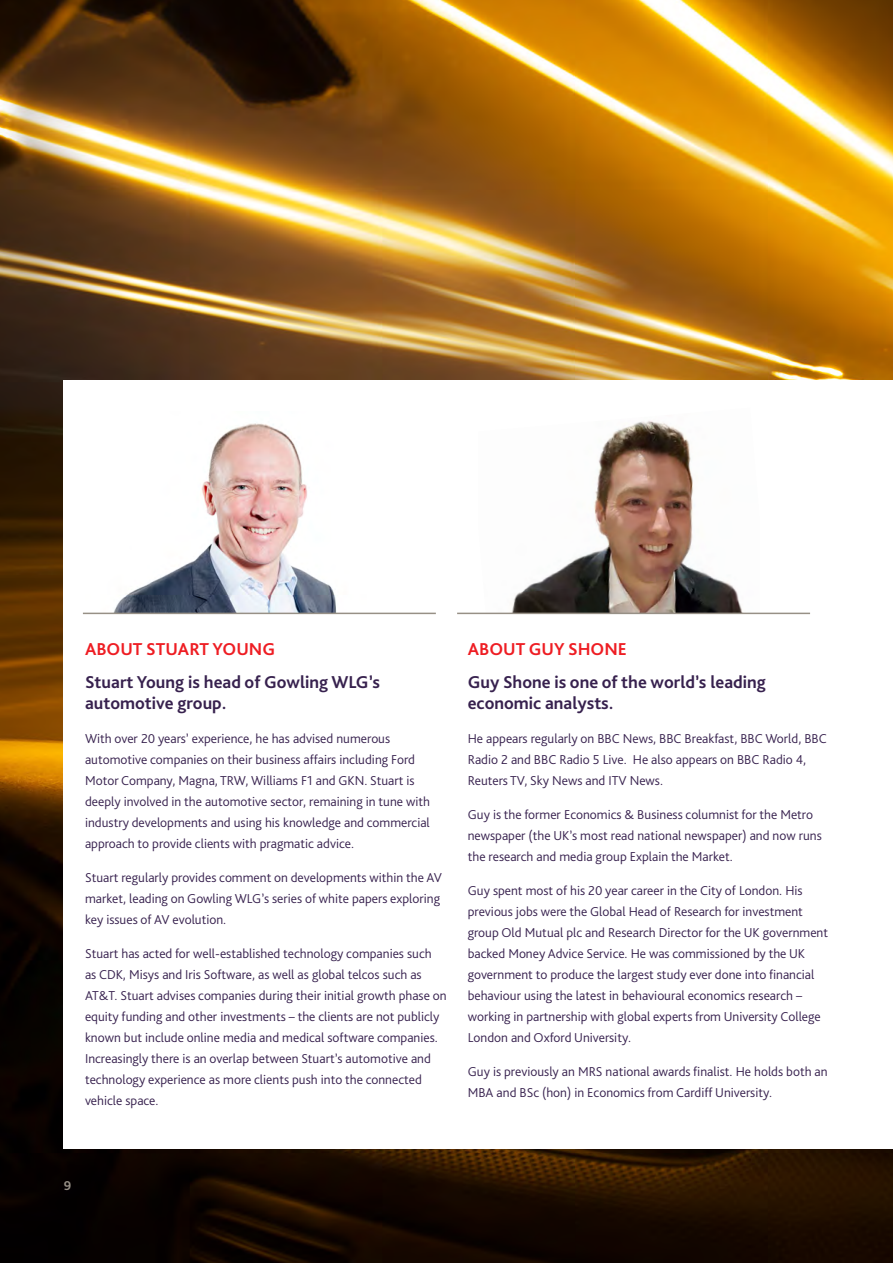
<style>
.page{position:relative;width:893px;height:1263px;background:#fff}
.page>*{position:absolute;margin:0;border:0;box-sizing:border-box;transform-origin:0 0}
.Body{font:700 18px/21px "GWLG Bliss";color:#37214e}
.Body_head_3{font:700 18px "GWLG Bliss";color:#ee1d23}
.Body-2{font:300 13.5px/21px "GWLG Bliss";color:#37214e}
.Level{font:700 13.5px "GWLG Bliss";color:#979086}
</style>
<div class="page">
<img style="left:0;top:0;width:893px;height:1263px">
<div style="left:64px;top:380px;width:829px;height:768px;background:#fff"></div>
<img style="left:85px;top:423px;width:281px;height:190px">
<img style="left:478px;top:421px;width:282px;height:192px">
<hr style="left:83px;top:613px;width:353px;height:1px;background:#979086">
<hr style="left:457px;top:613px;width:353px;height:1px;background:#979086">
<p class="Body_head_3" style="left:85px;top:637px;width:192px">ABOUT STUART YOUNG</p>
<p class="Body" style="left:85px;top:672px;width:296px">Stuart Young is head of Gowling WLG’s automotive group.</p>
<p class="Body-2" style="left:85px;top:728px;width:346px">With over 20 years’ experience, he has advised numerous automotive companies on their business affairs including Ford Motor Company, Magna, TRW, Williams F1 and GKN. Stuart is deeply involved in the automotive sector, remaining in tune with industry developments and using his knowledge and commercial approach to provide clients with pragmatic advice.</p>
<p class="Body-2" style="left:85px;top:867px;width:359px">Stuart regularly provides comment on developments within the AV market, leading on Gowling WLG’s series of white papers exploring key issues of AV evolution.</p>
<p class="Body-2" style="left:85px;top:943px;width:363px">Stuart has acted for well-established technology companies such<br>as CDK, Misys and Iris Software, as well as global telcos such as AT&amp;T. Stuart advises companies during their initial growth phase on equity funding and other investments – the clients are not publicly known but include online media and medical software companies.<br>Increasingly there is an overlap between Stuart’s automotive and technology experience as more clients push into the connected vehicle space.</p>
<p class="Body_head_3" style="left:468px;top:637px;width:161px">ABOUT GUY SHONE</p>
<p class="Body" style="left:468px;top:672px;width:300px">Guy Shone is one of the world’s leading economic analysts.</p>
<p class="Body-2" style="left:468px;top:728px;width:361px">He appears regularly on BBC News, BBC Breakfast, BBC World, BBC<br>Radio 2 and BBC Radio 5 Live. He also appears on BBC Radio 4,<br>Reuters TV, Sky News and ITV News.</p>
<p class="Body-2" style="left:468px;top:804px;width:356px">Guy is the former Economics &amp; Business columnist for the Metro newspaper (the UK’s most read national newspaper) and now runs the research and media group Explain the Market.</p>
<p class="Body-2" style="left:468px;top:880px;width:362px">Guy spent most of his 20 year career in the City of London. His previous jobs were the Global Head of Research for investment group Old Mutual plc and Research Director for the UK government backed Money Advice Service. He was commissioned by the UK government to produce the largest study ever done into financial behaviour using the latest in behavioural economics research – working in partnership with global experts from University College London and Oxford University.</p>
<p class="Body-2" style="left:468px;top:1060px;width:361px">Guy is previously an MRS national awards finalist. He holds both an<br>MBA and BSc (hon) in Economics from Cardiff University.</p>
<p class="Level" style="left:64px;top:1177px;width:9px">9</p>
</div>
